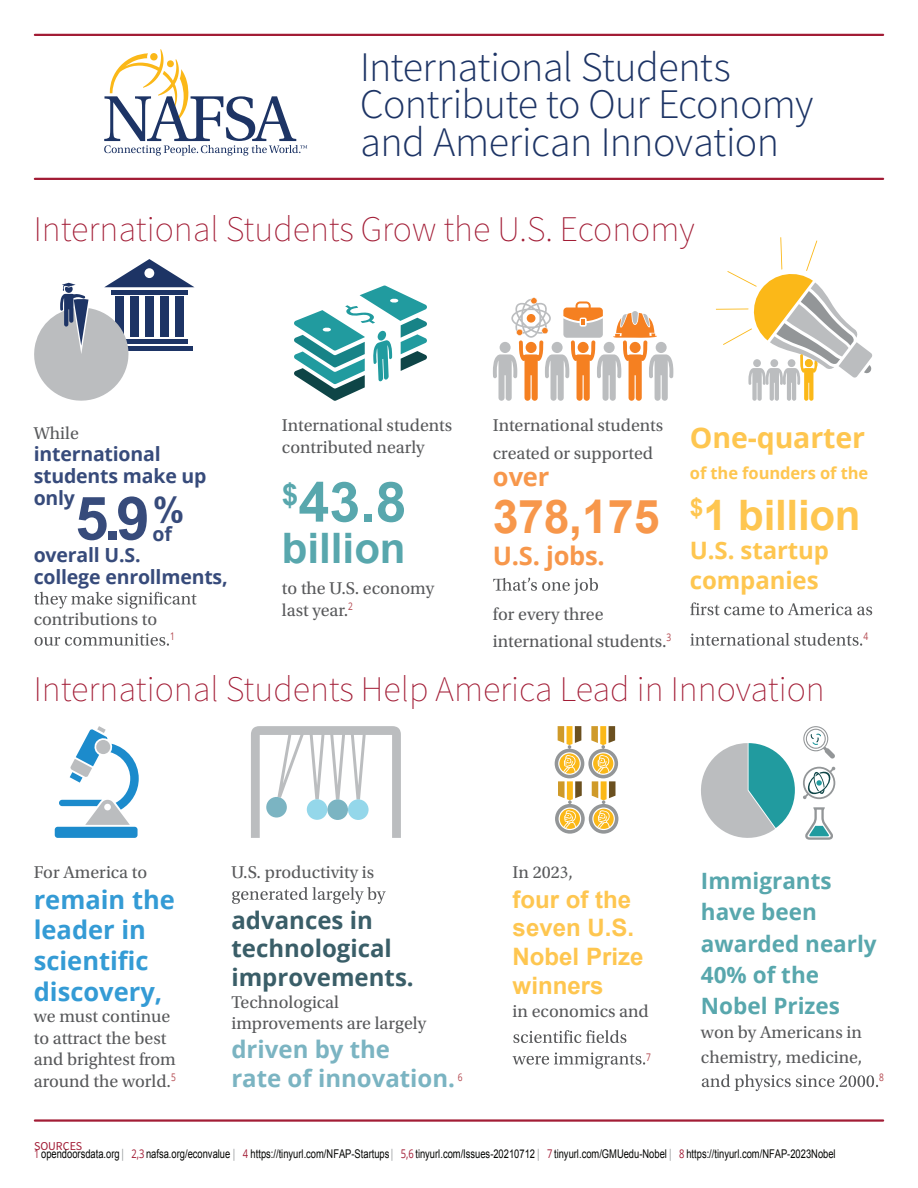
<style>
.page{position:relative;width:918px;height:1188px;background:#fff}
.page>*{position:absolute;margin:0;border:0;box-sizing:border-box;transform-origin:0 0}
.t1{font:700 60px "Arial";color:#374b7b}
.t2{font:700 55.5px "Arial";color:#58a7ad}
.t3{font:700 46.5px "Arial";letter-spacing:-.005em;color:#f7974b}
.t4{font:300 42px/37.5px "Source Sans Pro";letter-spacing:-.015em;color:#1d3465}
.t5{font:700 42px "Arial";letter-spacing:-.005em;color:#fec650}
.t6{font:700 42px "Arial";color:#58a7ad}
.t7{font:200 36px "Source Sans Pro";color:#a21c35}
.t8{font:700 28.5px "Open Sans";letter-spacing:-.005em;color:#fec650}
.t9{font:700 25.5px/30.6px "Open Sans";color:#349bd5}
.t10{font:700 25.5px "Open Sans";letter-spacing:-.01em;color:#f7974b}
.t11{font:700 24px/28.8px "Open Sans";color:#3a5e68}
.t12{font:700 24px/28.8px "Arial";color:#fec650}
.t13{font:700 24px/28.8px "Open Sans";color:#7bb4c2}
.t14{font:700 24px/29.8px "Open Sans";letter-spacing:-.005em;color:#fec650}
.t15{font:700 22.5px/31.2px "Open Sans";color:#58a7ad}
.t16{font:700 19.5px/22px "Open Sans";letter-spacing:-.01em;color:#374b7b}
.t17{font:18px/21.6px "Utopia Std";color:#58595b}
.t18{font:700 16.5px "Open Sans";letter-spacing:-.005em;color:#fec650}
.t19{font:12px "Arial";color:#040503;scale:.78 1}
.t20{font:12px "Source Sans Pro";color:#a21c35}
.t21{font:10.5px "Open Sans";color:#b2454c;scale:.8 1}
.s1{font-family:"Minion Pro"}
.s2{font-family:"Open Sans";color:#a21c35}
.s3{font-family:"Open Sans";color:#939698}
</style>
<div class="page">
<hr style="left:35px;top:34px;width:848px;height:2px;background:#a21c35">
<hr style="left:35px;top:178px;width:848px;height:2px;background:#a21c35">
<svg style="left:104px;top:49px;width:203px;height:107px"></svg>
<svg style="left:232px;top:887px;width:154px;height:17px"></svg>
<svg style="left:513px;top:1030px;width:113px;height:13px"></svg>
<svg style="left:513px;top:1052px;width:132px;height:17px"></svg>
<svg style="left:702px;top:1074px;width:176px;height:17px"></svg>
<div style="left:55px;top:827px;width:83px;height:11px;background:#1c8bcc;border-radius:3px"></div>
<svg style="left:59px;top:726px;width:80px;height:99px"></svg>
<svg style="left:251px;top:726px;width:150px;height:112px"></svg>
<div style="left:266px;top:797px;width:21px;height:21px;background:#7bb4c2;border-radius:50%"></div>
<div style="left:307px;top:799px;width:20px;height:21px;background:#94d7ea;border-radius:50%"></div>
<div style="left:327px;top:799px;width:21px;height:21px;background:#7bb4c2;border-radius:50%"></div>
<div style="left:348px;top:799px;width:21px;height:21px;background:#94d7ea;border-radius:50%"></div>
<svg style="left:555px;top:726px;width:63px;height:108px"></svg>
<svg style="left:701px;top:743px;width:94px;height:95px"></svg>
<svg style="left:803px;top:726px;width:32px;height:33px"></svg>
<svg style="left:803px;top:767px;width:32px;height:32px"></svg>
<svg style="left:805px;top:807px;width:28px;height:33px"></svg>
<hr style="left:35px;top:1119px;width:848px;height:3px;background:#a21c35">
<svg style="left:34px;top:592px;width:163px;height:17px"></svg>
<svg style="left:35px;top:634px;width:134px;height:12px"></svg>
<svg style="left:493px;top:578px;width:105px;height:17px"></svg>
<svg style="left:690px;top:602px;width:182px;height:13px"></svg>
<svg style="left:690px;top:633px;width:172px;height:13px"></svg>
<svg style="left:294px;top:285px;width:133px;height:116px"></svg>
<hr style="left:716px;top:308px;width:38px;height:2px;background:#fbb818">
<svg style="left:723px;top:237px;width:150px;height:164px"></svg>
<svg style="left:34px;top:259px;width:161px;height:142px"></svg>
<svg style="left:493px;top:297px;width:180px;height:104px"></svg>
<h3 class="t4" style="left:360px;top:48px;width:455px">International Students<br>Contribute to Our Economy and American Innovation</h3>
<h3 class="t7" style="left:34px;top:207px;width:662px">International Students Grow the U.S. Economy</h3>
<p class="t17" style="left:34px;top:423px;width:47px">While</p>
<p class="t16" style="left:34px;top:443px;width:174px">international students make up only</p>
<p class="t16" style="left:34px;top:543px;width:196px">overall U.S.<br>college enrollments,</p>
<p class="t17" style="left:34px;top:609px;width:125px">contributions to</p>
<p class="t21" style="left:170px;top:629px;width:8px">1</p>
<h1 class="t1" style="left:75px;top:479px;width:111px">5.9 <sup>%</sup></h1>
<p class="t16" style="left:153px;top:522px;width:21px">of</p>
<p class="t17" style="left:282px;top:415px;width:172px">International students contributed nearly</p>
<h2 class="t2" style="left:282px;top:466px;width:126px"><sup>$</sup>43.8</h2>
<h3 class="t6" style="left:282px;top:521px;width:125px">billion</h3>
<p class="t17" style="left:282px;top:578px;width:154px">to the U.S. economy last year.<sup>2</sup></p>
<p class="t17" style="left:493px;top:412px;width:172px;line-height:27.5px">International students created or supported</p>
<h3 class="t10" style="left:493px;top:459px;width:58px">over</h3>
<h3 class="t3" style="left:493px;top:486px;width:168px">378,175</h3>
<h3 class="t10" style="left:493px;top:538px;width:113px">U.S. jobs.</h3>
<p class="t17" style="left:493px;top:601px;width:180px;line-height:27.5px">for every three international students.<sup>3</sup></p>
<h3 class="t8" style="left:690px;top:418px;width:177px">One-quarter</h3>
<p class="t18" style="left:690px;top:461px;width:180px">of the founders of the</p>
<h3 class="t5" style="left:690px;top:488px;width:172px"><sup>$</sup>1 billion</h3>
<h3 class="t14" style="left:690px;top:535px;width:141px">U.S. startup companies</h3>
<p class="t21" style="left:863px;top:629px;width:8px">4</p>
<h3 class="t7" style="left:34px;top:667px;width:793px">International Students Help America Lead in Innovation</h3>
<p class="t17" style="left:34px;top:862px;width:115px">For America to</p>
<h3 class="t9" style="left:34px;top:884px;width:143px">remain the leader in scientific discovery,</h3>
<p class="t17" style="left:34px;top:1006px;width:144px">we must continue to attract the best and brightest from around the world.<sup>5</sup></p>
<p class="t17" style="left:231px;top:862px;width:144px">U.S. productivity is</p>
<h3 class="t11" style="left:231px;top:905px;width:184px">advances in technological improvements.</h3>
<p class="t17" style="left:231px;top:991px;width:196px">Technological improvements are largely</p>
<h3 class="t13" style="left:231px;top:1034px;width:225px">driven by the<br>rate of innovation.</h3>
<p class="t21" style="left:458px;top:1070px;width:8px">6</p>
<p class="t17" style="left:513px;top:862px;width:62px">In 202<span class="s1">3</span>,</p>
<h3 class="t12" style="left:513px;top:886px;width:132px">four of the seven U.S.<br>Nobel Prize winners</h3>
<p class="t17" style="left:513px;top:1001px;width:138px">in economics and</p>
<p class="t21" style="left:646px;top:1050px;width:8px">7</p>
<p class="t15" style="left:701px;top:865px;width:177px">Immigrants have been awarded nearly<br>40% of the<br>Nobel Prizes</p>
<p class="t17" style="left:701px;top:1021px;width:163px;line-height:24.3px">won by Americans in chemistry, medicine,</p>
<p class="t21" style="left:879px;top:1070px;width:8px">8</p>
<p class="t20" style="left:34px;top:1138px;width:50px">SOURCES</p>
<p class="t19" style="left:34px;top:1146px;width:1029px"><span class="s2">1</span> opendoorsdata.org <span class="s3">|</span> <span class="s2">2,3</span> nafsa.org/econvalue <span class="s3">|</span> <span class="s2">4</span> https://tinyurl.com/NFAP-Startups<span class="s3">|</span> <span class="s2">5,6</span> tinyurl.com/Issues-20210712 <span class="s3">|</span> <span class="s2">7</span> tinyurl.com/GMUedu-Nobel <span class="s3">|</span> <span class="s2">8</span> https://tinyurl.com/NFAP-2023Nobel</p>
</div>
